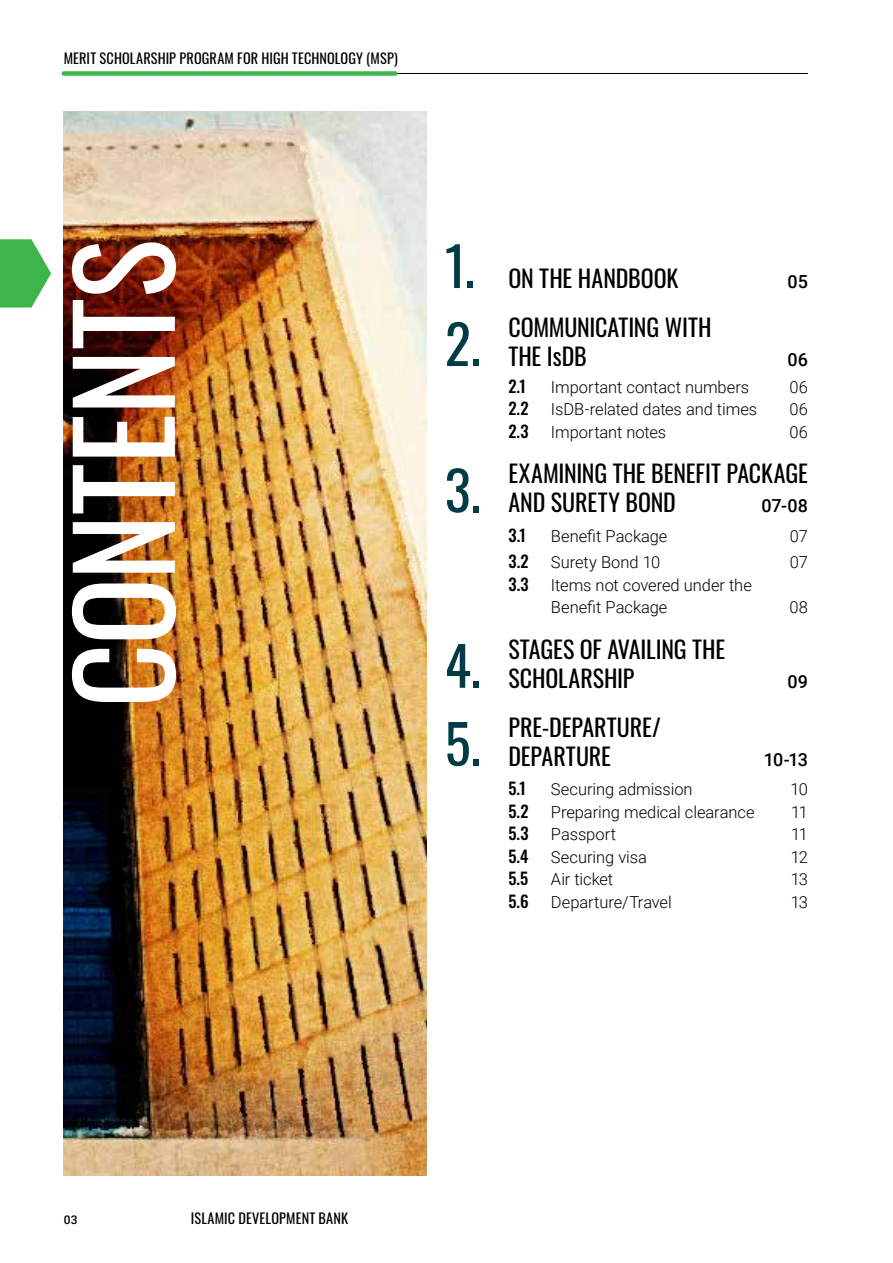
<style>
.page{position:relative;width:893px;height:1263px;background:#fff}
.page>*{position:absolute;margin:0;border:0;box-sizing:border-box;transform-origin:0 0}
.t1{font:126px "Oswald";letter-spacing:-.01em;color:#fff}
.t2{font:54px/78px "Oswald";color:#003b46}
.t3{font:24px/29.2px "Oswald";letter-spacing:-.005em;color:#000}
.t4{font:500 18px "Roboto";letter-spacing:-.005em;color:#000}
.t5{font:300 16.5px/22.5px "Roboto";letter-spacing:-.005em;color:#000}
.t6{font:500 16.5px "Oswald";color:#000}
.t7{font:14.25px "Oswald";letter-spacing:.01em;color:#000}
.t8{font:500 12px "Roboto";color:#000}
</style>
<div class="page">
<img style="left:64px;top:112px;width:363px;height:1063px">
<svg style="left:0;top:239px;width:51px;height:69px"></svg>
<hr style="left:64px;top:73px;width:744px;height:1px;background:#000">
<div style="left:64px;top:71px;width:331px;height:5px;background:#3eb54a"></div>
<p class="t7" style="left:64px;top:45px;width:336px">MERIT SCHOLARSHIP PROGRAM FOR HIGH TECHNOLOGY (MSP)</p>
<h1 class="t1" style="left:11px;top:708px;width:470px;rotate:-90deg">CONTENTS</h1>
<h2 class="t2" style="left:445px;top:222px;width:37px">1.<br>2.</h2>
<h2 class="t2" style="left:445px;top:446px;width:37px">3.</h2>
<h2 class="t2" style="left:445px;top:621px;width:37px">4.<br>5.</h2>
<h3 class="t3" style="left:508px;top:261px;width:172px">ON THE HANDBOOK</h3>
<p class="t4" style="left:788px;top:269px;width:22px">05</p>
<h3 class="t3" style="left:508px;top:310px;width:205px">COMMUNICATING WITH<br>THE IsDB</h3>
<p class="t4" style="left:787px;top:347px;width:22px">06</p>
<p class="t6" style="left:508px;top:377px;width:19px">2.1</p>
<p class="t5" style="left:551px;top:375px;width:200px">Important contact numbers</p>
<p class="t5" style="left:789px;top:375px;width:20px">06</p>
<p class="t6" style="left:508px;top:400px;width:22px">2.2</p>
<p class="t5" style="left:551px;top:398px;width:208px">IsDB-related dates and times</p>
<p class="t5" style="left:789px;top:398px;width:20px">06</p>
<p class="t6" style="left:508px;top:422px;width:22px">2.3</p>
<p class="t5" style="left:551px;top:420px;width:117px">Important notes</p>
<p class="t5" style="left:789px;top:420px;width:20px">06</p>
<h3 class="t3" style="left:508px;top:456px;width:301px">EXAMINING THE BENEFIT PACKAGE<br>AND SURETY BOND</h3>
<p class="t4" style="left:762px;top:493px;width:48px">07-08</p>
<p class="t6" style="left:508px;top:526px;width:19px">3.1</p>
<p class="t5" style="left:551px;top:524px;width:118px">Benefit Package</p>
<p class="t5" style="left:790px;top:524px;width:20px">07</p>
<p class="t6" style="left:508px;top:553px;width:22px">3.2</p>
<p class="t5" style="left:551px;top:551px;width:111px">Surety Bond 10</p>
<p class="t5" style="left:790px;top:551px;width:20px">07</p>
<p class="t6" style="left:508px;top:575px;width:22px">3.3</p>
<p class="t5" style="left:551px;top:573px;width:202px">Items not covered under the<br>Benefit Package</p>
<p class="t5" style="left:789px;top:596px;width:20px">08</p>
<h3 class="t3" style="left:508px;top:632px;width:218px">STAGES OF AVAILING THE<br>SCHOLARSHIP</h3>
<h3 class="t3" style="left:508px;top:710px;width:154px">PRE-DEPARTURE/<br>DEPARTURE</h3>
<p class="t4" style="left:787px;top:669px;width:22px">09</p>
<p class="t4" style="left:764px;top:747px;width:46px">10-13</p>
<p class="t6" style="left:508px;top:780px;width:19px">5.1</p>
<p class="t5" style="left:551px;top:777px;width:143px">Securing admission</p>
<p class="t5" style="left:790px;top:777px;width:19px">10</p>
<p class="t6" style="left:508px;top:802px;width:22px">5.2</p>
<p class="t5" style="left:551px;top:800px;width:205px">Preparing medical clearance</p>
<p class="t5" style="left:791px;top:800px;width:18px">11</p>
<p class="t6" style="left:508px;top:825px;width:22px">5.3</p>
<p class="t5" style="left:551px;top:822px;width:67px">Passport</p>
<p class="t5" style="left:791px;top:822px;width:18px">11</p>
<p class="t6" style="left:508px;top:847px;width:22px">5.4</p>
<p class="t5" style="left:551px;top:845px;width:98px">Securing visa</p>
<p class="t5" style="left:791px;top:845px;width:19px">12</p>
<p class="t6" style="left:508px;top:870px;width:22px">5.5</p>
<p class="t5" style="left:551px;top:867px;width:64px">Air ticket</p>
<p class="t5" style="left:791px;top:867px;width:19px">13</p>
<p class="t6" style="left:508px;top:892px;width:22px">5.6</p>
<p class="t5" style="left:551px;top:890px;width:122px">Departure/Travel</p>
<p class="t5" style="left:791px;top:890px;width:19px">13</p>
<p class="t8" style="left:64px;top:1211px;width:15px">03</p>
<p class="t7" style="left:191px;top:1206px;width:159px">ISLAMIC DEVELOPMENT BANK</p>
</div>
